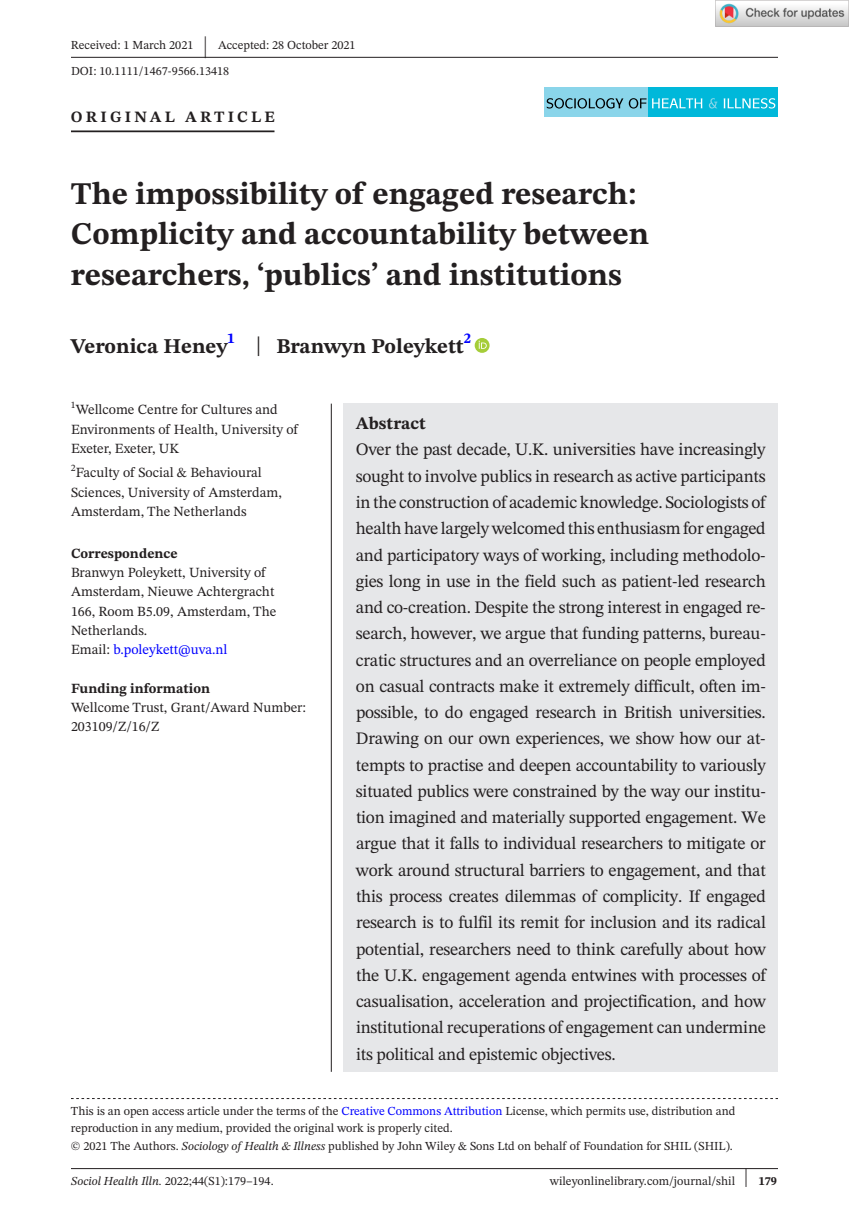
<style>
.page{position:relative;width:849px;height:1221px;background:#fff}
.page>*{position:absolute;margin:0;border:0;box-sizing:border-box;transform-origin:0 0}
.t1{font:700 31.5px/40.2px "STIX Two Text";color:#231f20}
.t2{font:30.45px "STIX Two Text";color:#231f20;scale:.48 1}
.t3{font:700 21px "STIX Two Text";color:#231f20}
.t4{font:17.5px/26.2px "STIX Two Text";letter-spacing:-.015em;color:#231f20;text-align:justify}
.t5{font:700 17.5px "STIX Two Text";color:#231f20}
.t6{font:700 15.75px "STIX Two Text";letter-spacing:.2em;color:#231f20}
.t7{font:14px/19.2px "STIX Two Text";color:#231f20}
.t8{font:700 14px "STIX Two Text";color:#231f20}
.t9{font:12.25px/25.6px "STIX Two Text";color:#231f20}
.s1{font-weight:400;font-size:27.3px}
.s2{color:#00f}
.s3{font-style:italic}
.s4{font-size:25.72px}
.s5{font-weight:700}
</style>
<div class="page">
<hr style="left:71px;top:1168px;width:706px;height:1px;background:#231f20">
<div style="left:544px;top:88px;width:104px;height:29px;background:#8ad5ea"></div>
<div style="left:648px;top:88px;width:129px;height:29px;background:#00b8da"></div>
<svg style="left:546px;top:98px;width:156px;height:11px"></svg>
<svg style="left:708px;top:98px;width:9px;height:11px"></svg>
<svg style="left:723px;top:98px;width:52px;height:10px"></svg>
<hr style="left:71px;top:130px;width:203px;height:2px;background:#231f20">
<svg style="left:474px;top:338px;width:15px;height:15px"></svg>
<svg style="left:478px;top:340px;width:8px;height:9px"></svg>
<hr style="left:71px;top:57px;width:706px;height:1px;background:#231f20">
<div style="left:343px;top:403px;width:434px;height:668px;background:#e6e7e9"></div>
<hr style="left:331px;top:403px;width:1px;height:668px;background:#231f20">
<img style="left:715px;top:0;width:133px;height:26px">
<p class="t9" style="left:71px;top:32px;width:124px">Received: 1 March 2021</p>
<h2 class="t2" style="left:203px;top:25px;width:10px">|</h2>
<p class="t9" style="left:71px;top:32px;width:286px;text-indent:147px">Accepted: 28 October 2021<br>DOI: 10.1111/1467-9566.13418</p>
<p class="t6" style="left:71px;top:105px;width:205px">ORIGINAL ARTICLE</p>
<h1 class="t1" style="left:71px;top:174px;width:579px">The impossibility of engaged research:<br>Complicity and accountability between researchers, ‘publics’ and institutions</h1>
<p class="t3" style="left:71px;top:331px;width:401px">Veronica Heney<sup>1</sup> <span class="s1">|</span> Branwyn Poleykett<sup>2</sup></p>
<p class="t7" style="left:71px;top:400px;width:228px"><sup>1</sup>Wellcome Centre for Cultures and<br>Environments of Health, University of<br>Exeter, Exeter, UK</p>
<p class="t7" style="left:71px;top:463px;width:212px"><sup>2</sup>Faculty of Social &amp; Behavioural<br>Sciences, University of Amsterdam,<br>Amsterdam, The Netherlands</p>
<p class="t8" style="left:71px;top:543px;width:108px">Correspondence</p>
<p class="t7" style="left:71px;top:562px;width:207px">Branwyn Poleykett, University of<br>Amsterdam, Nieuwe Achtergracht<br>166, Room B5.09, Amsterdam, The<br>Netherlands.<br>Email: <span class="s2">b.poleykett@uva.nl</span></p>
<p class="t8" style="left:71px;top:678px;width:141px">Funding information</p>
<p class="t7" style="left:71px;top:697px;width:236px">Wellcome Trust, Grant/Award Number:<br>203109/Z/16/Z</p>
<p class="t5" style="left:356px;top:411px;width:71px">Abstract</p>
<p class="t4" style="left:355px;top:436px;width:411px">Over the past decade, U.K. universities have increasingly sought to involve publics in research as active participants in the construction of academic knowledge. Sociologists of healthhave largelywelcomed this enthusiasmfor engaged and participatory ways of working, including methodolo&shy;gies long in use in the field such as patient-led research and co-creation. Despite the strong interest in engaged re&shy;search, however, we argue that funding patterns, bureau&shy;cratic structures and an overreliance on people employed on casual contracts make it extremely difficult, often im&shy;possible, to do engaged research in British universities.<br>Drawing on our own experiences, we show how our at&shy;tempts to practise and deepen accountability to variously situated publics were constrained by the way our institu&shy;tion imagined and materially supported engagement. We argue that it falls to individual researchers to mitigate or work around structural barriers to engagement, and that this process creates dilemmas of complicity. If engaged research is to fulfil its remit for inclusion and its radical potential, researchers need to think carefully about how the U.K. engagement agenda entwines with processes of casualisation, acceleration and projectification, and how institutional recuperations of engagement can undermine its political and epistemic objectives.</p>
<p class="t9" style="left:71px;top:1101px;width:665px;line-height:17.5px">This is an open access article under the terms of the <span class="s2">Creative Commons Attribution</span> License, which permits use, distribution and reproduction in any medium, provided the original work is properly cited.</p>
<p class="t9" style="left:71px;top:1132px;width:663px">© 2021 The Authors. <span class="s3">Sociology of Health &amp; Illness</span> published by John Wiley &amp; Sons Ltd on behalf of Foundation for SHIL (SHIL).</p>
<p class="t9" style="left:71px;top:1167px;width:204px"><span class="s3">Sociol Health Illn.</span> 2022;44(S1):179–194.</p>
<p class="t9" style="left:549px;top:1167px;width:228px">wileyonlinelibrary.com/journal/shil <span class="s4">|</span> <span class="s5">179</span></p>
</div>
